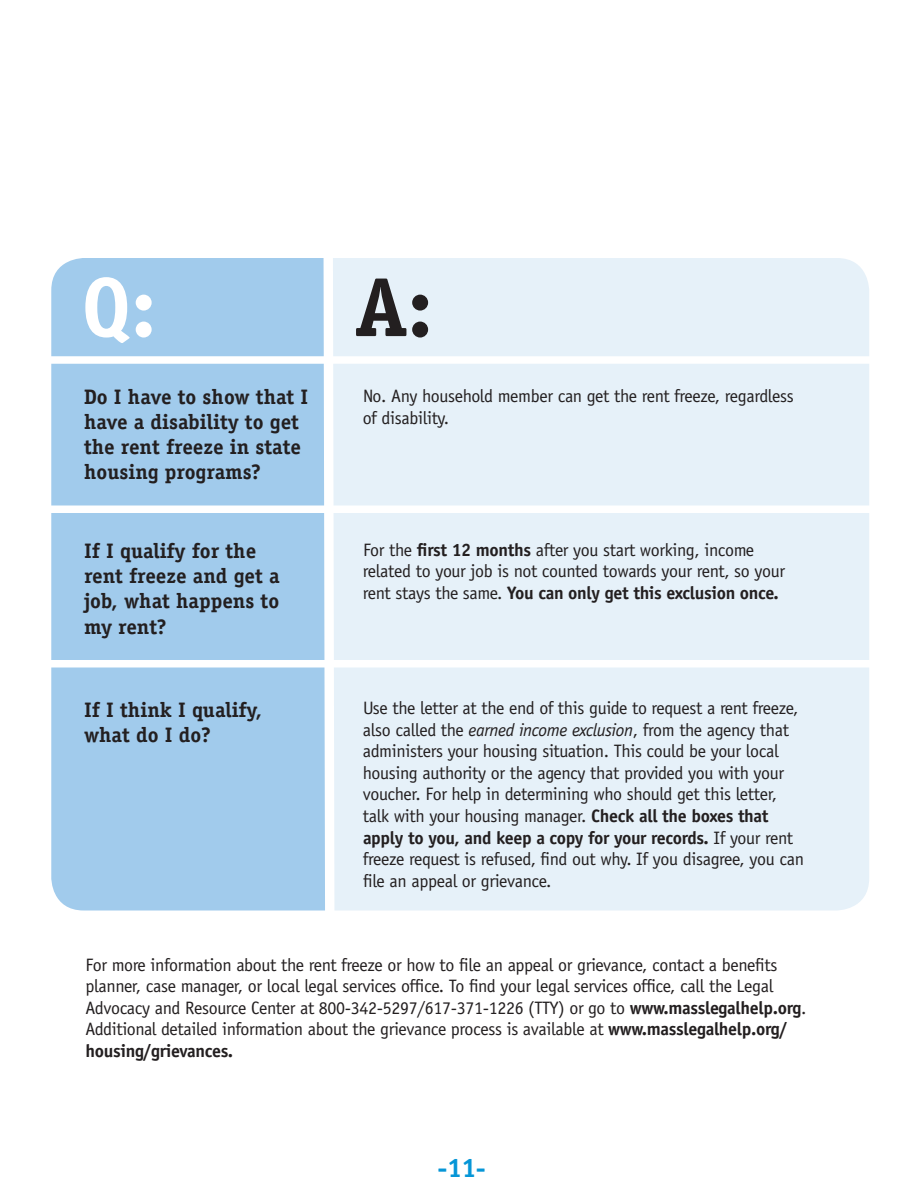
<style>
.page{position:relative;width:918px;height:1188px;background:#fff}
.page>*{position:absolute;margin:0;border:0;box-sizing:border-box;transform-origin:0 0}
.t1{font:700 84px "Officina Serif";color:#fff}
.t2{font:700 84px "Officina Serif";color:#231f20}
.t3{font:700 27px "Officina Sans";color:#0696d7}
.t4{font:700 21px/25.2px "Officina Serif";color:#231f20}
.t5{font:18px/21.6px "Officina Sans";letter-spacing:-.02em;color:#231f20}
.s1{font-weight:700}
.s2{font-style:italic}
</style>
<div class="page">
<div style="left:333px;top:258px;width:536px;height:652px;background:#e6f1f9"></div>
<div style="left:51px;top:258px;width:274px;height:652px;background:#a1cbec"></div>
<div style="left:33px;top:660px;width:843px;height:8px;background:#fff"></div>
<div style="left:39px;top:506px;width:843px;height:7px;background:#fff"></div>
<div style="left:40px;top:356px;width:843px;height:8px;background:#fff"></div>
<h1 class="t1" style="left:81px;top:255px;width:76px">Q:</h1>
<h1 class="t2" style="left:355px;top:255px;width:79px">A:</h1>
<p class="t4" style="left:84px;top:384px;width:226px">Do I have to show that I have a disability to get the rent freeze in state housing programs?</p>
<p class="t5" style="left:363px;top:385px;width:432px">No. Any household member can get the rent freeze, regardless of disability.</p>
<p class="t4" style="left:84px;top:538px;width:197px">If I qualify for the rent freeze and get a job, what happens to my rent?</p>
<p class="t5" style="left:363px;top:539px;width:424px">For the <span class="s1">first 1 2 months</span> after you start working, income related to your job is not counted towards your rent, so your rent stays the same. <span class="s1">You can only get this exclusion once.</span></p>
<p class="t4" style="left:84px;top:697px;width:180px">If I think I qualify, what do I do?</p>
<p class="t5" style="left:363px;top:697px;width:443px">Use the letter at the end of this guide to request a rent freeze, also called the <span class="s2">earned income exclusion</span>, from the agency that administers your housing situation. This could be your local housing authority or the agency that provided you with your voucher. For help in determining who should get this letter, talk with your housing manager. <span class="s1">Check all the boxes that apply to you, and keep a copy for your records.</span> If your rent freeze request is refused, find out why. If you disagree, you can file an appeal or grievance.</p>
<p class="t5" style="left:85px;top:954px;width:722px">For more information about the rent freeze or how to file an appeal or grievance, contact a benefits planner, case manager, or local legal services office. To find your legal services office, call the Legal Advocacy and Resource Center at 800-342-5297/617-371-1226 (TTY) or go to <span class="s1">www.masslegalhelp.org</span>.<br>Additional detailed information about the grievance process is available at <span class="s1">www.masslegalhelp.org/ housing/grievances.</span></p>
<h2 class="t3" style="left:438px;top:1151px;width:50px">-11-</h2>
</div>
